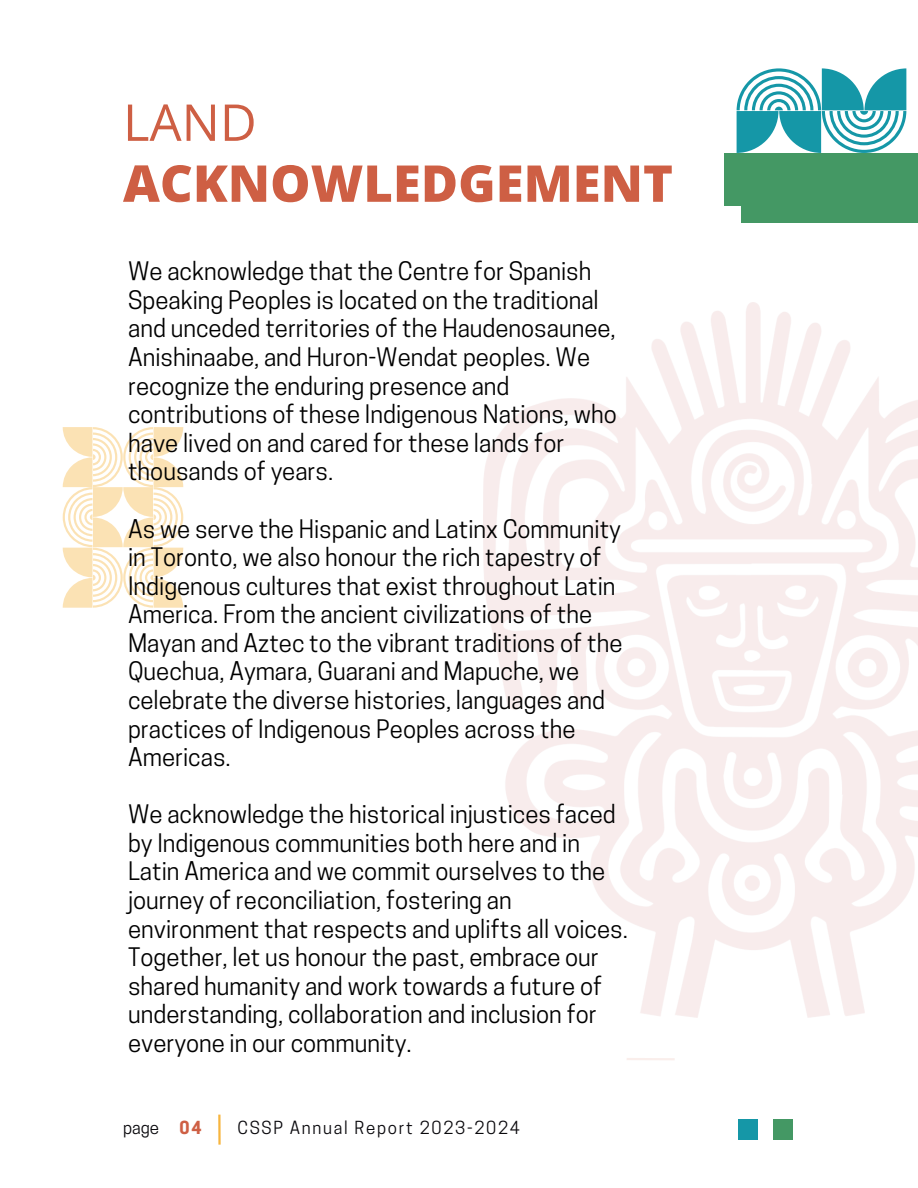
<style>
.page{position:relative;width:918px;height:1188px;background:#fff}
.page>*{position:absolute;margin:0;border:0;box-sizing:border-box;transform-origin:0 0}
.t1{font:800 50.85px "Open Sans";color:#ce5f44}
.t2{font:50.85px "Open Sans";color:#ce5f44}
.t3{font:24px/28.5px "Cooper Hewitt";color:#000}
.t4{font:16.95px "Cooper Hewitt";letter-spacing:.1em;color:#0a090d}
.s1{font-weight:700;color:#ce5f44}
</style>
<div class="page">
<hr style="left:218px;top:1115px;width:3px;height:30px;background:#f7b53f">
<div style="left:738px;top:1120px;width:20px;height:20px;background:#1597a7"></div>
<div style="left:773px;top:1120px;width:20px;height:20px;background:#449864"></div>
<svg style="left:737px;top:68px;width:169px;height:85px"></svg>
<div style="left:725px;top:153px;width:193px;height:53px;background:#449864"></div>
<svg style="left:63px;top:427px;width:120px;height:181px"></svg>
<div style="left:473px;top:269px;width:445px;height:802px;background:linear-gradient(to right,#fdfafa,#fbf4f4)"></div>
<div style="left:742px;top:170px;width:176px;height:53px;background:#449864"></div>
<h1 class="t2" style="left:123px;top:88px;width:135px">LAND</h1>
<h1 class="t1" style="left:123px;top:145px;width:552px">ACKNOWLEDGEMENT</h1>
<p class="t3" style="left:128px;top:257px;width:490px">We acknowledge that the Centre for Spanish Speaking Peoples is located on the traditional and unceded territories of the Haudenosaunee, Anishinaabe, and Huron-Wendat peoples. We recognize the enduring presence and contributions of these Indigenous Nations, who have lived on and cared for these lands for thousands of years.</p>
<p class="t3" style="left:128px;top:514px;width:496px">As we serve the Hispanic and Latinx Community in Toronto, we also honour the rich tapestry of Indigenous cultures that exist throughout Latin America. From the ancient civilizations of the Mayan and Aztec to the vibrant traditions of the Quechua, Aymara, Guarani and Mapuche, we celebrate the diverse histories, languages and practices of Indigenous Peoples across the Americas.</p>
<p class="t3" style="left:128px;top:800px;width:501px">We acknowledge the historical injustices faced by Indigenous communities both here and in Latin America and we commit ourselves to the journey of reconciliation, fostering an environment that respects and uplifts all voices.<br>Together, let us honour the past, embrace our shared humanity and work towards a future of understanding, collaboration and inclusion for everyone in our community.</p>
<p class="t4" style="left:123px;top:1118px;width:80px">page <span class="s1">04</span></p>
<p class="t4" style="left:238px;top:1118px;width:284px">CSSP Annual Report 2023-2024</p>
</div>
